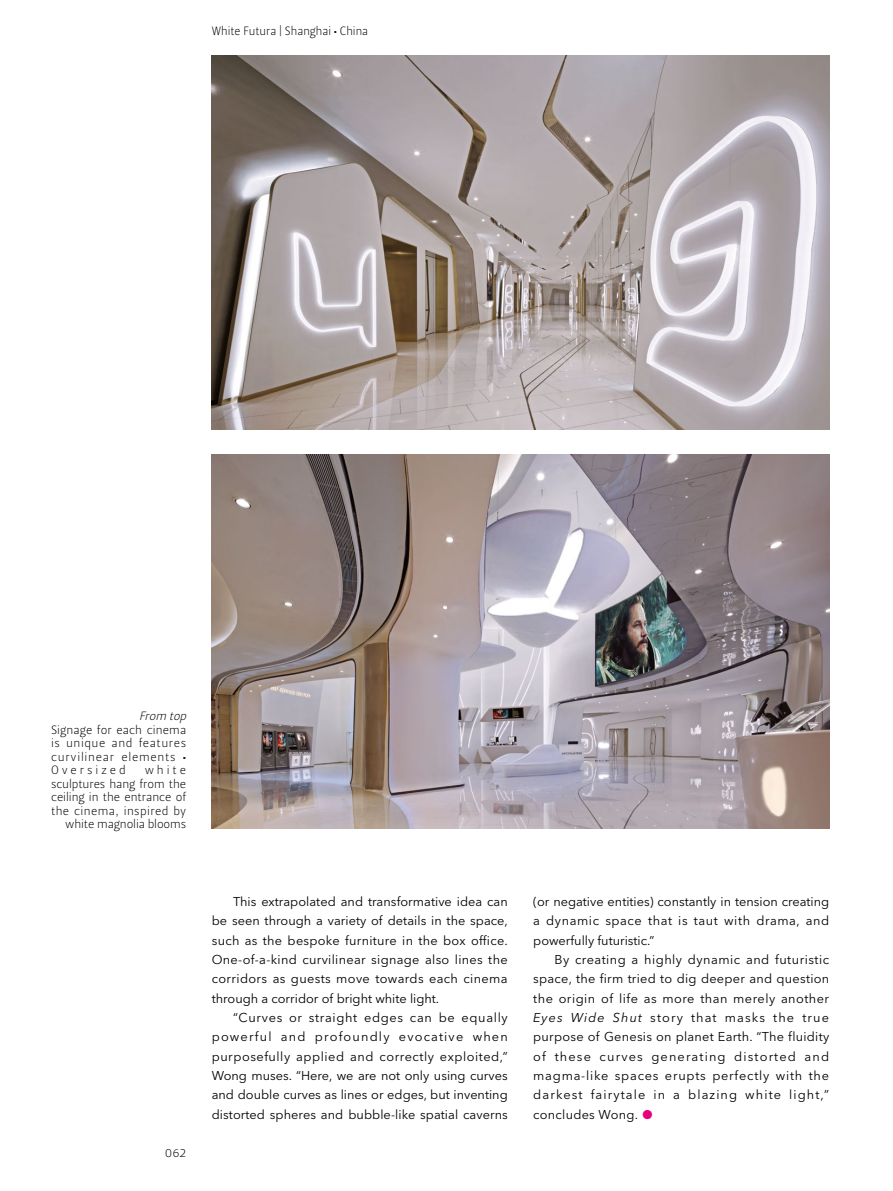
<style>
.page{position:relative;width:893px;height:1191px;background:#fff}
.page>*{position:absolute;margin:0;border:0;box-sizing:border-box;transform-origin:0 0}
.t1{font:12.75px/19.4px "Avenir Next LT Pro";letter-spacing:.005em;color:#000;text-align:justify}
.t2{font:12px/13.5px "Leitura Sans Grot 1";color:#000;text-align:justify;scale:1.05 1}
.t3{font:12px "Leitura Sans Grot 1";color:#000}
.t4{font:italic 12px "Leitura Sans Grot 1";color:#000;scale:1.05 1}
.s1{font-style:italic}
.s2{font-family:"Giovanni";font-size:25.5px;color:#e6007d}
</style>
<div class="page">
<img style="left:212px;top:55px;width:617px;height:374px">
<img style="left:212px;top:455px;width:617px;height:373px">
<p class="t3" style="left:212px;top:24px;width:158px">White Futura | Shanghai • China</p>
<p class="t4" style="left:139px;top:709px;width:50px">From top</p>
<p class="t2" style="left:51px;top:723px;width:130px">Signage for each cinema is unique and features curvilinear elements • Oversized</p>
<p class="t2" style="left:51px;top:763px;width:130px;text-align:right">white<br>sculptures hang from the ceiling in the entrance of the cinema, inspired by white magnolia blooms</p>
<p class="t2" style="left:165px;top:1146px;width:22px">062</p>
<p class="t1" style="left:212px;top:892px;width:298px;text-indent:21px">This extrapolated and transformative idea can be seen through a variety of details in the space, such as the bespoke furniture in the box office.<br>One-of-a-kind curvilinear signage also lines the corridors as guests move towards each cinema through a corridor of bright white light.</p>
<p class="t1" style="left:212px;top:1007px;width:298px;text-indent:21px">“Curves or straight edges can be equally powerful and profoundly evocative when purposefully applied and correctly exploited,” Wong muses. “Here, we are not only using curves and double curves as lines or edges, but inventing distorted spheres and bubble-like spatial caverns</p>
<p class="t1" style="left:533px;top:892px;width:298px">(or negative entities) constantly in tension creating a dynamic space that is taut with drama, and powerfully futuristic.”</p>
<p class="t1" style="left:533px;top:950px;width:297px;text-indent:21px">By creating a highly dynamic and futuristic space, the firm tried to dig deeper and question the origin of life as more than merely another <span class="s1">Eyes Wide Shut</span> story that masks the true purpose of Genesis on planet Earth. “The fluidity of these curves generating distorted and magma-like spaces erupts perfectly with the darkest fairytale in a blazing white light,” concludes Wong. <span class="s2">•</span></p>
</div>
